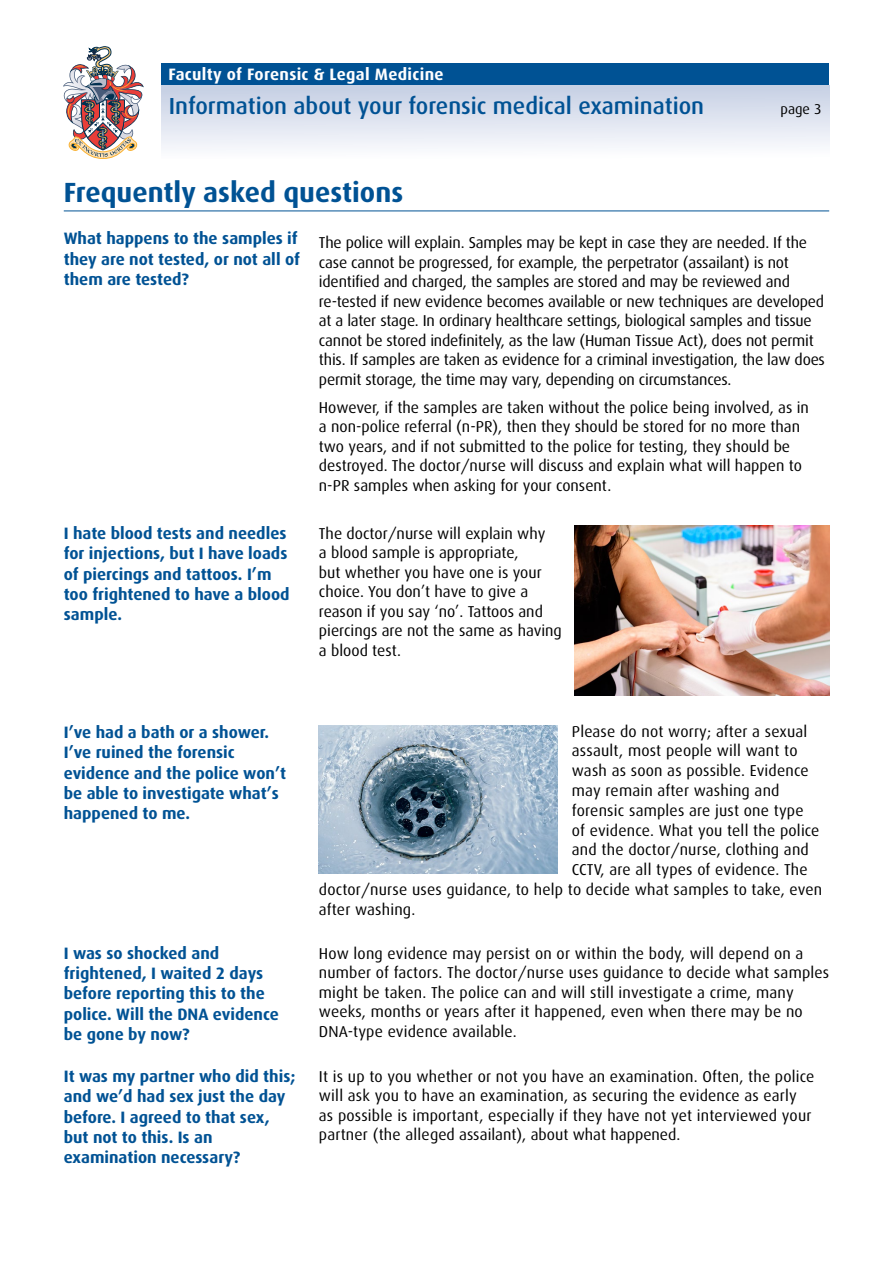
<style>
.page{position:relative;width:893px;height:1263px;background:#fff}
.page>*{position:absolute;margin:0;border:0;box-sizing:border-box;transform-origin:0 0}
.t1{font:700 27.75px "Dax";color:#005294}
.t2{font:500 23.25px "Dax";color:#005294}
.t3{font:700 16.5px/20.2px "Dax";color:#005294}
.t4{font:700 16.5px "Dax";letter-spacing:.02em;color:#fff}
.t5{font:15.75px/19.5px "Dax";color:#000}
.t6{font:14.25px "Dax";color:#000}
</style>
<div class="page">
<svg style="left:63px;top:46px;width:81px;height:113px"></svg>
<div style="left:162px;top:85px;width:667px;height:73px;background:linear-gradient(to bottom,#c4cee3,#fdfdff)"></div>
<div style="left:162px;top:64px;width:667px;height:21px;background:#005294"></div>
<img style="left:575px;top:525px;width:254px;height:170px">
<hr style="left:64px;top:211px;width:765px;height:1px;background:#005294">
<img style="left:319px;top:725px;width:238px;height:149px">
<p class="t4" style="left:168px;top:65px;width:277px">Faculty of Forensic &amp; Legal Medicine</p>
<h2 class="t2" style="left:169px;top:93px;width:537px">Information about your forensic medical examination</h2>
<p class="t6" style="left:780px;top:101px;width:43px">page 3</p>
<h1 class="t1" style="left:64px;top:177px;width:341px">Frequently asked questions</h1>
<p class="t3" style="left:64px;top:229px;width:238px">What happens to the samples if they are not tested, or not all of them are tested?</p>
<p class="t3" style="left:64px;top:523px;width:227px">I hate blood tests and needles for injections, but I have loads of piercings and tattoos. I’m too frightened to have a blood sample.</p>
<p class="t5" style="left:319px;top:233px;width:508px">The police will explain. Samples may be kept in case they are needed. If the case cannot be progressed, for example, the perpetrator (assailant) is not identified and charged, the samples are stored and may be reviewed and re-tested if new evidence becomes available or new techniques are developed at a later stage. In ordinary healthcare settings, biological samples and tissue cannot be stored indefinitely, as the law (Human Tissue Act), does not permit this. If samples are taken as evidence for a criminal investigation, the law does permit storage, the time may vary, depending on circumstances.</p>
<p class="t5" style="left:319px;top:398px;width:491px">However, if the samples are taken without the police being involved, as in a non-police referral (n-PR), then they should be stored for no more than two years, and if not submitted to the police for testing, they should be destroyed. The doctor/nurse will discuss and explain what will happen to n-PR samples when asking for your consent.</p>
<p class="t5" style="left:319px;top:524px;width:244px">The doctor/nurse will explain why<br>a blood sample is appropriate,<br>but whether you have one is your choice. You don’t have to give a reason if you say ‘no’. Tattoos and piercings are not the same as having a blood test.</p>
<p class="t3" style="left:64px;top:722px;width:224px">I’ve had a bath or a shower.<br>I’ve ruined the forensic evidence and the police won’t be able to investigate what’s happened to me.</p>
<p class="t3" style="left:64px;top:943px;width:217px">I was so shocked and frightened, I waited 2 days before reporting this to the police. Will the DNA evidence be gone by now?</p>
<p class="t5" style="left:572px;top:721px;width:237px">Please do not worry; after a sexual</p>
<p class="t5" style="left:572px;top:741px;width:227px">assault, most people will want to</p>
<p class="t5" style="left:572px;top:761px;width:238px">wash as soon as possible. Evidence</p>
<p class="t5" style="left:572px;top:781px;width:209px">may remain after washing and</p>
<p class="t5" style="left:572px;top:801px;width:233px">forensic samples are just one type</p>
<p class="t5" style="left:572px;top:820px;width:249px">of evidence. What you tell the police</p>
<p class="t5" style="left:572px;top:840px;width:238px">and the doctor/nurse, clothing and</p>
<p class="t5" style="left:572px;top:860px;width:237px">CCTV, are all types of evidence. The</p>
<p class="t5" style="left:319px;top:880px;width:505px">doctor/nurse uses guidance, to help to decide what samples to take, even</p>
<p class="t5" style="left:319px;top:900px;width:98px">after washing.</p>
<p class="t5" style="left:319px;top:944px;width:512px">How long evidence may persist on or within the body, will depend on a number of factors. The doctor/nurse uses guidance to decide what samples might be taken. The police can and will still investigate a crime, many weeks, months or years after it happened, even when there may be no DNA-type evidence available.</p>
<p class="t3" style="left:64px;top:1066px;width:233px">It was my partner who did this; and we’d had sex just the day before. I agreed to that sex, but not to this. Is an examination necessary?</p>
<p class="t5" style="left:319px;top:1066px;width:497px">It is up to you whether or not you have an examination. Often, the police will ask you to have an examination, as securing the evidence as early as possible is important, especially if they have not yet interviewed your partner (the alleged assailant), about what happened.</p>
</div>
